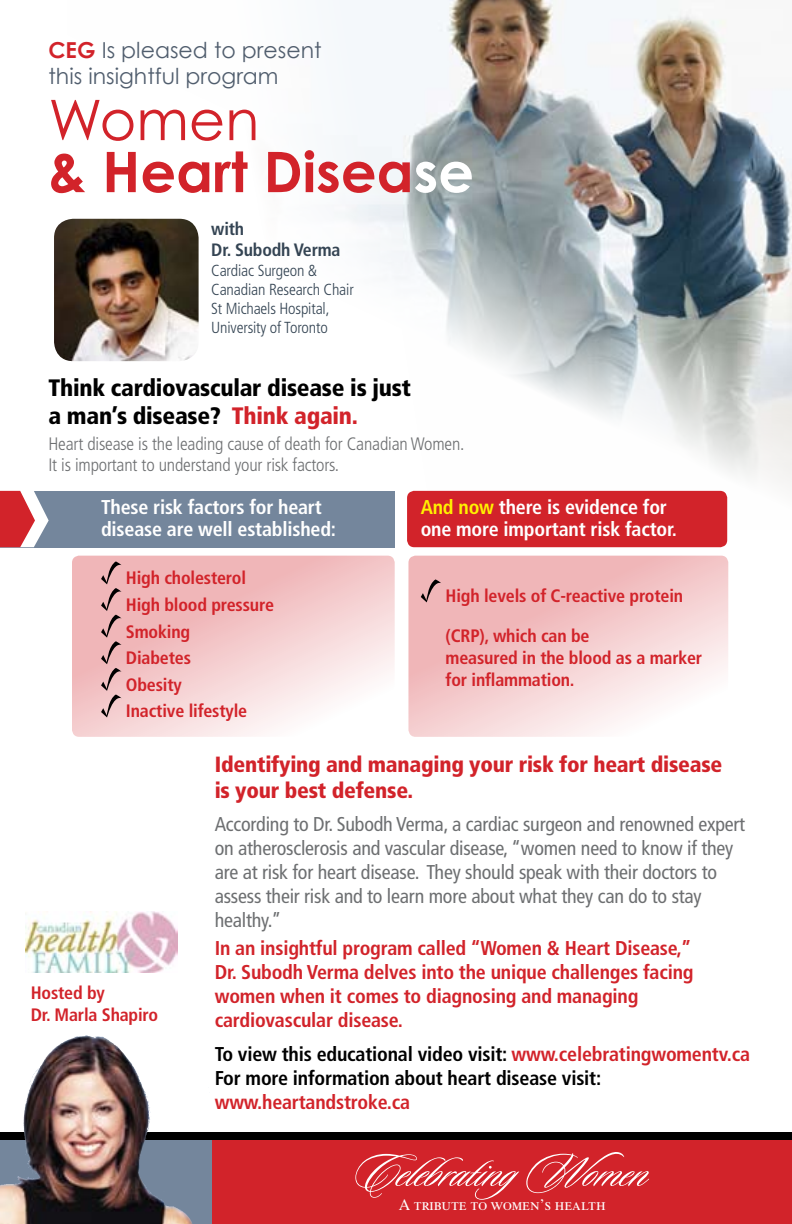
<style>
.page{position:relative;width:792px;height:1224px;background:#fff}
.page>*{position:absolute;margin:0;border:0;box-sizing:border-box;transform-origin:0 0}
.t1{font:700 56px/52px "Century Gothic";color:#d2232a}
.t2{font:900 condensed 23.8px/28.6px "Frutiger";letter-spacing:-.01em;color:#000}
.t3{font:900 condensed 22px/26.4px "Frutiger";letter-spacing:-.01em;color:#d2232a}
.t4{font:22px/26.4px "Century Gothic";color:#515e6e}
.t5{font:condensed 20px/24px "Frutiger";letter-spacing:-.01em;color:#6d6f71}
.t6{font:700 condensed 20px/24px "Frutiger";letter-spacing:-.01em;color:#d2232a}
.t7{font:700 condensed 20px/22px "Frutiger";letter-spacing:-.01em;color:#fff}
.t8{font:700 condensed 20px/24px "Frutiger";letter-spacing:-.01em;color:#000}
.t9{font:700 condensed 18px/26.6px "Frutiger";letter-spacing:-.01em;color:#d2232a}
.t10{font:300 condensed 18px/21.6px "Frutiger";letter-spacing:-.01em;color:#6d6f71}
.t11{font:700 condensed 18px/21.4px "Frutiger";letter-spacing:-.01em;color:#344453}
.t12{font:300 condensed 16px/19.2px "Frutiger";letter-spacing:-.01em;color:#344453}
.t13{font:16px "Times Roman SC";letter-spacing:-.01em;color:#fff}
.s1{font-weight:700;color:#d2232a}
.s2{font-weight:400}
.s3{color:#fff}
.s4{color:#d2232a}
.s5{color:#fff200}
</style>
<div class="page">
<img style="left:71px;top:0;width:721px;height:529px">
<div style="left:0;top:491px;width:395px;height:56px;background:#74869c"></div>
<div style="left:407px;top:491px;width:320px;height:56px;background:#d2232a;border-radius:7px"></div>
<svg style="left:0;top:491px;width:49px;height:56px;background:#cf6f77"></svg>
<svg style="left:0;top:1132px;width:792px;height:8px;background:#150f0e"></svg>
<img style="left:26px;top:911px;width:152px;height:61px">
<img style="left:0;top:1140px;width:212px;height:84px">
<div style="left:212px;top:1140px;width:580px;height:84px;background:#d2232a"></div>
<img style="left:54px;top:219px;width:145px;height:142px">
<svg style="left:72px;top:556px;width:323px;height:181px;background:#f5cfd1"></svg>
<svg style="left:408px;top:556px;width:320px;height:181px;background:#f4cfd0"></svg>
<svg style="left:101px;top:561px;width:21px;height:156px;background:#cb9d9f"></svg>
<svg style="left:421px;top:579px;width:21px;height:23px"></svg>
<svg style="left:355px;top:1154px;width:164px;height:46px"></svg>
<svg style="left:526px;top:1152px;width:124px;height:41px"></svg>
<img style="left:28px;top:1036px;width:57px;height:60px">
<p class="t4" style="left:48px;top:36px;width:275px"><span class="s1">CEG</span> Is pleased to present this insightful program</p>
<h1 class="t1" style="left:48px;top:93px;width:427px"><span class="s2">Women<br></span>&amp; Heart Disea<span class="s3">se</span></h1>
<p class="t11" style="left:211px;top:218px;width:131px">with<br>Dr. Subodh Verma</p>
<p class="t12" style="left:211px;top:261px;width:144px">Cardiac Surgeon &amp;<br>Canadian Research Chair<br>St Michaels Hospital,<br>University of Toronto</p>
<p class="t2" style="left:48px;top:373px;width:364px">Think cardiovascular disease is just a man’s disease? <span class="s4">Think again.</span></p>
<p class="t10" style="left:48px;top:433px;width:418px">Heart disease is the leading cause of death for Canadian Women.<br>It is important to understand your risk factors.</p>
<p class="t7" style="left:101px;top:497px;width:237px">These risk factors for heart disease are well established:</p>
<p class="t9" style="left:126px;top:565px;width:150px">High cholesterol<br>High blood pressure<br>Smoking<br>Diabetes<br>Obesity<br>Inactive lifestyle</p>
<p class="t7" style="left:421px;top:497px;width:258px"><span class="s5">And now</span> there is evidence for one more important risk factor.</p>
<p class="t9" style="left:446px;top:583px;width:239px">High levels of C-reactive protein</p>
<p class="t9" style="left:446px;top:625px;width:258px;line-height:21.6px">(CRP), which can be<br>measured in the blood as a marker for inflammation.</p>
<p class="t9" style="left:31px;top:982px;width:129px;line-height:21.6px">Hosted by<br>Dr. Marla Shapiro</p>
<p class="t3" style="left:215px;top:751px;width:509px">Identifying and managing your risk for heart disease is your best defense.</p>
<p class="t5" style="left:215px;top:813px;width:532px">According to Dr. Subodh Verma, a cardiac surgeon and renowned expert on atherosclerosis and vascular disease, “women need to know if they are at risk for heart disease. They should speak with their doctors to assess their risk and to learn more about what they can do to stay healthy.”</p>
<p class="t6" style="left:215px;top:937px;width:480px">In an insightful program called “Women &amp; Heart Disease,” Dr. Subodh Verma delves into the unique challenges facing women when it comes to diagnosing and managing cardiovascular disease.</p>
<p class="t8" style="left:215px;top:1043px;width:537px">To view this educational video visit: <span class="s4">www.celebratingwomentv.ca<br></span>For more information about heart disease visit:</p>
<p class="t6" style="left:215px;top:1091px;width:197px">www.heartandstroke.ca</p>
<p class="t13" style="left:399px;top:1196px;width:209px">A tribute to women’s health</p>
</div>
